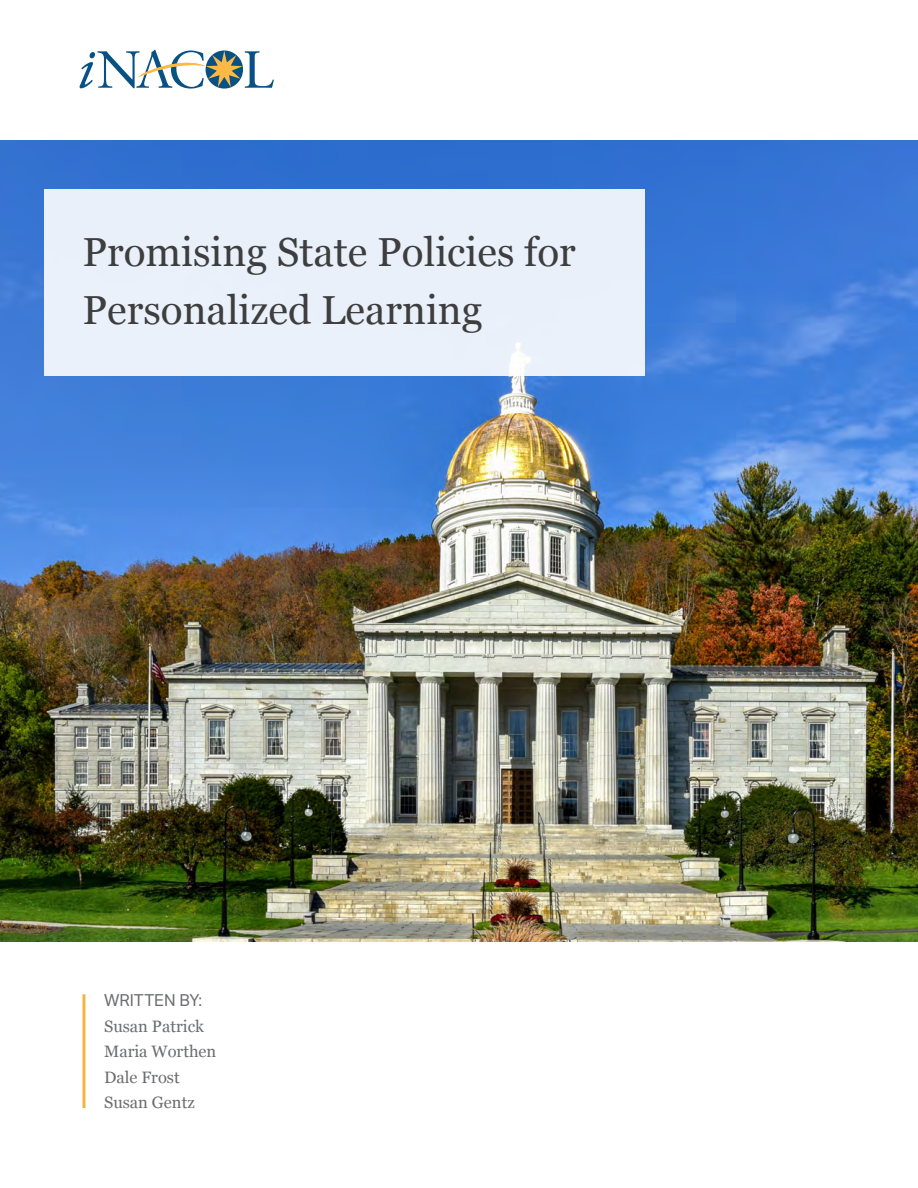
<style>
.page{position:relative;width:918px;height:1188px;background:#fff}
.page>*{position:absolute;margin:0;border:0;box-sizing:border-box;transform-origin:0 0}
.t1{font:40.5px "Georgia";color:#3e3e3f}
.t2{font:16.5px/25.5px "Georgia";color:#6c6d70}
.t3{font:16.5px "Aktiv Grotesk";color:#6c6d70}
</style>
<div class="page">
<img style="left:0;top:140px;width:918px;height:802px">
<svg style="left:80px;top:50px;width:194px;height:39px"></svg>
<div style="left:45px;top:189px;width:600px;height:186px;background:#eaf0fa"></div>
<hr style="left:82px;top:994px;width:3px;height:114px;background:#f5b343">
<p class="t1" style="left:82px;top:222px;width:495px">Promising State Policies for</p>
<p class="t1" style="left:82px;top:281px;width:401px">Personalized Learning</p>
<p class="t3" style="left:104px;top:991px;width:100px">WRITTEN BY:</p>
<p class="t2" style="left:104px;top:1012px;width:101px">Susan Patrick</p>
<p class="t2" style="left:104px;top:1038px;width:114px">Maria Worthen<br>Dale Frost</p>
<p class="t2" style="left:104px;top:1089px;width:92px">Susan Gentz</p>
</div>
